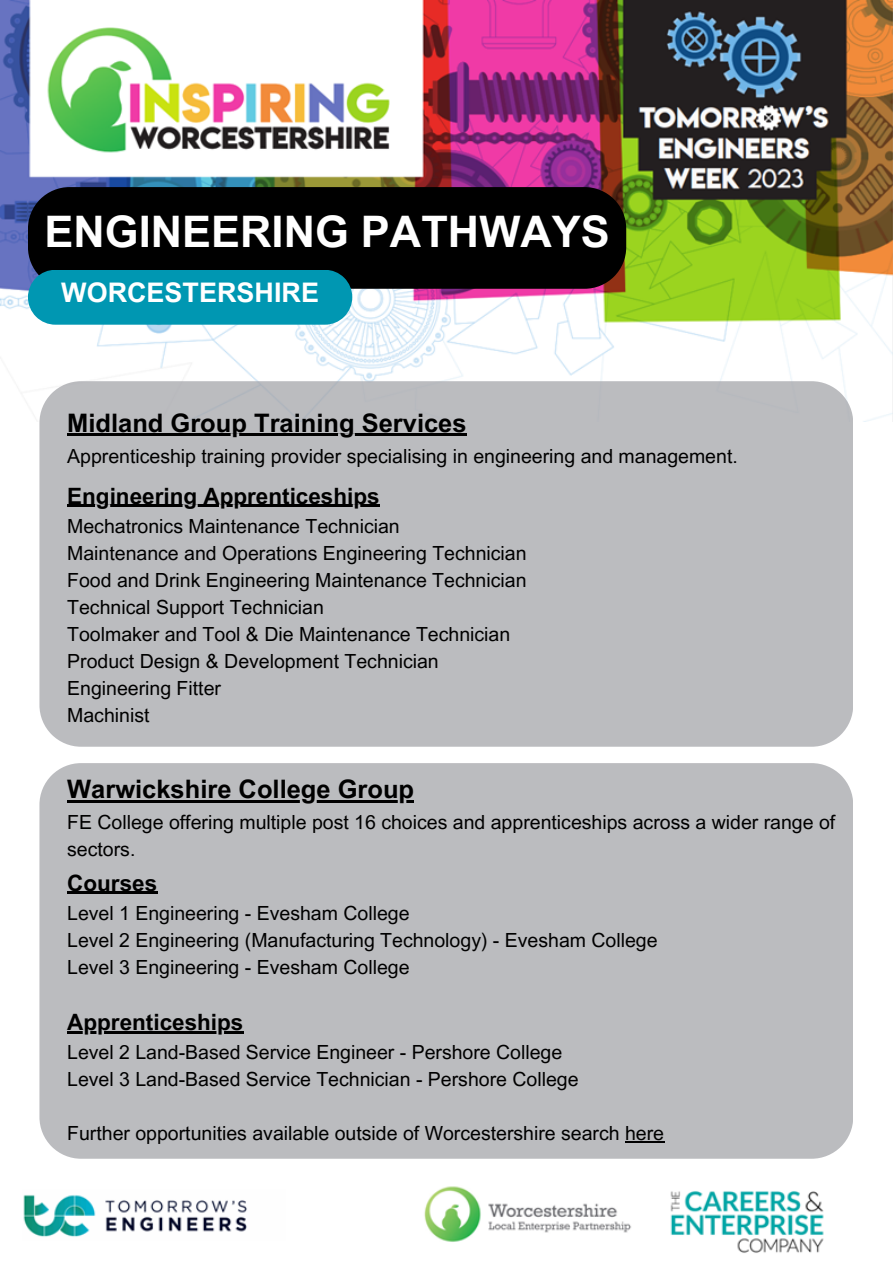
<style>
.page{position:relative;width:893px;height:1264px;background:#fff}
.page>*{position:absolute;margin:0;border:0;box-sizing:border-box;transform-origin:0 0}
.t1{font:700 43.5px "Arial MT Pro";color:#fff}
.t2{font:700 27px "Arial MT Pro";color:#fff}
.t3{font:700 25.5px "Arial MT Pro";color:#000}
.t4{font:700 22.5px "Arial MT Pro";color:#000}
.t5{font:19.5px/27px "Arial MT Pro";color:#000}
</style>
<div class="page">
<img style="left:23px;top:1186px;width:801px;height:67px">
<img style="left:0;top:0;width:892px;height:422px">
<div style="left:28px;top:187px;width:598px;height:102px;background:#000"></div>
<div style="left:28px;top:270px;width:324px;height:55px;background:#0097b2"></div>
<div style="left:39px;top:381px;width:814px;height:365px;background:#bbbcbf"></div>
<hr style="left:67px;top:434px;width:399px;height:2px;background:#000">
<hr style="left:67px;top:505px;width:312px;height:2px;background:#000">
<div style="left:39px;top:763px;width:814px;height:395px;background:#bbbcbf"></div>
<hr style="left:67px;top:800px;width:347px;height:2px;background:#000">
<hr style="left:67px;top:891px;width:90px;height:3px;background:#000">
<hr style="left:67px;top:1031px;width:176px;height:2px;background:#000">
<hr style="left:625px;top:1141px;width:39px;height:1px;background:#000">
<h2 class="t1" style="left:44px;top:215px;width:566px">ENGINEERING PATHWAYS</h2>
<h2 class="t2" style="left:61px;top:283px;width:259px">WORCESTERSHIRE</h2>
<h2 class="t3" style="left:67px;top:413px;width:401px">Midland Group Training Services</h2>
<p class="t5" style="left:67px;top:445px;width:672px">Apprenticeship training provider specialising in engineering and management.</p>
<h3 class="t4" style="left:67px;top:487px;width:314px">Engineering Apprenticeships</h3>
<p class="t5" style="left:67px;top:515px;width:334px">Mechatronics Maintenance Technician</p>
<p class="t5" style="left:67px;top:542px;width:461px">Maintenance and Operations Engineering Technician</p>
<p class="t5" style="left:67px;top:569px;width:461px">Food and Drink Engineering Maintenance Technician</p>
<p class="t5" style="left:67px;top:596px;width:258px">Technical Support Technician</p>
<p class="t5" style="left:67px;top:623px;width:444px">Toolmaker and Tool &amp; Die Maintenance Technician</p>
<p class="t5" style="left:67px;top:650px;width:373px">Product Design &amp; Development Technician</p>
<p class="t5" style="left:67px;top:677px;width:155px">Engineering Fitter</p>
<p class="t5" style="left:67px;top:704px;width:84px">Machinist</p>
<h2 class="t3" style="left:67px;top:779px;width:348px">Warwickshire College Group</h2>
<p class="t5" style="left:67px;top:811px;width:769px">FE College offering multiple post 16 choices and apprenticeships across a wider range of sectors.</p>
<h3 class="t4" style="left:67px;top:874px;width:91px">Courses</h3>
<p class="t5" style="left:67px;top:901px;width:344px">Level 1 Engineering - Evesham College</p>
<p class="t5" style="left:67px;top:928px;width:592px">Level 2 Engineering (Manufacturing Technology) - Evesham College</p>
<p class="t5" style="left:67px;top:955px;width:344px">Level 3 Engineering - Evesham College</p>
<h3 class="t4" style="left:67px;top:1013px;width:178px">Apprenticeships</h3>
<p class="t5" style="left:67px;top:1041px;width:496px">Level 2 Land-Based Service Engineer - Pershore College</p>
<p class="t5" style="left:67px;top:1068px;width:513px">Level 3 Land-Based Service Technician - Pershore College</p>
<p class="t5" style="left:67px;top:1122px;width:598px">Further opportunities available outside of Worcestershire search here</p>
</div>
